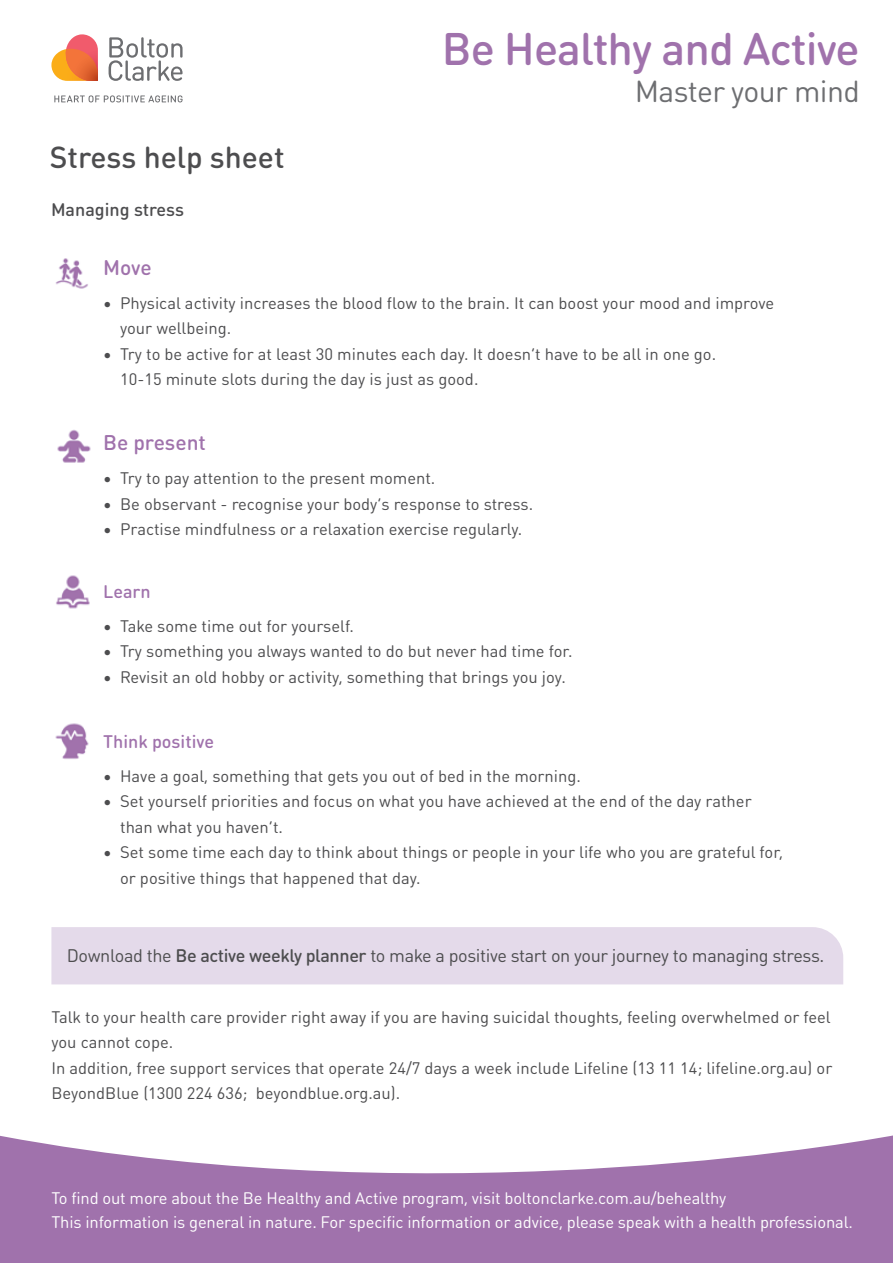
<style>
.page{position:relative;width:893px;height:1263px;background:#fff}
.page>*{position:absolute;margin:0;border:0;box-sizing:border-box;transform-origin:0 0}
.t1{font:500 45px "DIN Round OT";letter-spacing:-.02em;color:#a072ac}
.t2{font:500 30px "DIN Round OT";color:#4d4d4f}
.t3{font:30px "DIN Round OT";letter-spacing:-.02em;color:#6d6e71}
.t4{font:500 21px "DIN Round OT";color:#a072ac}
.t5{font:18px "DIN Round OT";letter-spacing:-.02em;color:#4d4d4f}
.t6{font:500 18px "DIN Round OT";color:#a072ac}
.t7{font:500 18px "DIN Round OT";color:#4d4d4f}
.t8{font:16.5px/25.5px "DIN Round OT";color:#4d4d4f}
.t9{font:16.5px/24px "DIN Round OT";letter-spacing:-.01em;color:#fff}
.s1{font-weight:500}
</style>
<div class="page">
<svg style="left:0;top:1135px;width:893px;height:128px;fill:#a072ac"></svg>
<img style="left:55px;top:258px;width:33px;height:31px">
<img style="left:57px;top:429px;width:34px;height:34px">
<img style="left:55px;top:723px;width:34px;height:36px">
<svg style="left:51px;top:34px;width:132px;height:68px"></svg>
<div style="left:51px;top:927px;width:792px;height:57px;background:#e4daea"></div>
<img style="left:56px;top:575px;width:34px;height:34px">
<h2 class="t2" style="left:50px;top:138px;width:236px">Stress help sheet</h2>
<p class="t7" style="left:51px;top:198px;width:135px">Managing stress</p>
<h1 class="t1" style="left:442px;top:20px;width:419px">Be Healthy and Active</h1>
<h2 class="t3" style="left:635px;top:73px;width:227px">Master your mind</h2>
<p class="t4" style="left:103px;top:254px;width:50px">Move</p>
<p class="t8" style="left:120px;top:290px;width:655px;text-indent:-17px">• Physical activity increases the blood flow to the brain. It can boost your mood and improve your wellbeing.</p>
<p class="t8" style="left:120px;top:341px;width:598px;text-indent:-17px">• Try to be active for at least 30 minutes each day. It doesn’t have to be all in one go.<br>10-15 minute slots during the day is just as good.</p>
<p class="t4" style="left:103px;top:429px;width:104px">Be present</p>
<p class="t8" style="left:103px;top:465px;width:334px">• Try to pay attention to the present moment.</p>
<p class="t8" style="left:103px;top:491px;width:432px">• Be observant - recognise your body’s response to stress.</p>
<p class="t8" style="left:103px;top:516px;width:421px">• Practise mindfulness or a relaxation exercise regularly.</p>
<p class="t6" style="left:103px;top:580px;width:49px">Learn</p>
<p class="t8" style="left:103px;top:613px;width:252px">• Take some time out for yourself.</p>
<p class="t8" style="left:103px;top:638px;width:471px">• Try something you always wanted to do but never had time for.</p>
<p class="t8" style="left:103px;top:664px;width:464px">• Revisit an old hobby or activity, something that brings you joy.</p>
<p class="t6" style="left:103px;top:730px;width:112px">Think positive</p>
<p class="t8" style="left:103px;top:763px;width:479px">• Have a goal, something that gets you out of bed in the morning.</p>
<p class="t8" style="left:120px;top:788px;width:633px;text-indent:-17px">• Set yourself priorities and focus on what you have achieved at the end of the day rather than what you haven’t.</p>
<p class="t8" style="left:120px;top:839px;width:664px;text-indent:-17px">• Set some time each day to think about things or people in your life who you are grateful for, or positive things that happened that day.</p>
<p class="t5" style="left:67px;top:944px;width:759px">Download the <span class="s1">Be active weekly planner</span> to make a positive start on your journey to managing stress.</p>
<p class="t8" style="left:51px;top:1004px;width:782px">Talk to your health care provider right away if you are having suicidal thoughts, feeling overwhelmed or feel you cannot cope.<br>In addition, free support services that operate 24/7 days a week include Lifeline (13 11 14; lifeline.org.au) or BeyondBlue (1300 224 636; beyondblue.org.au).</p>
<p class="t9" style="left:51px;top:1186px;width:803px">To find out more about the Be Healthy and Active program, visit boltonclarke.com.au/behealthy<br>This information is general in nature. For specific information or advice, please speak with a health professional.</p>
</div>
